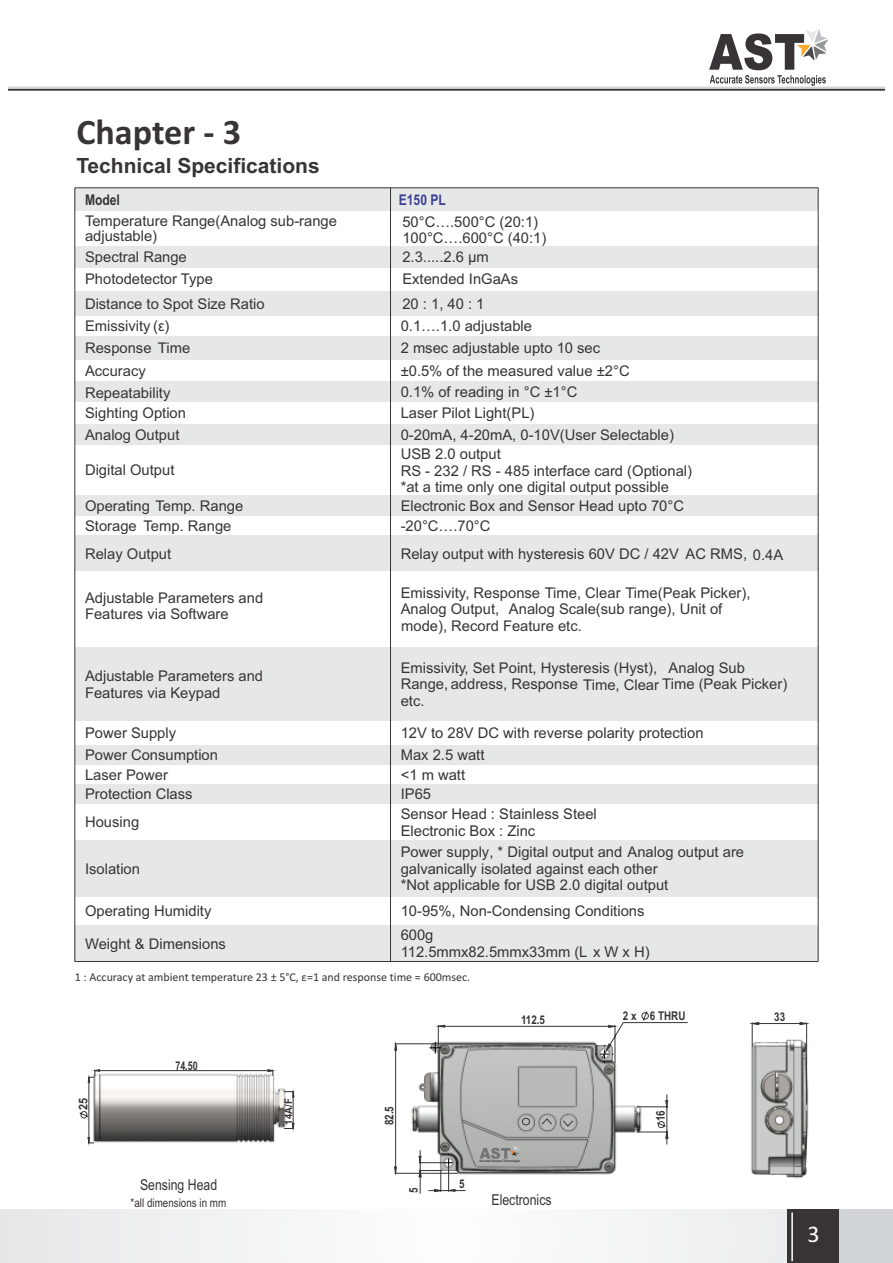
<style>
.page{position:relative;width:893px;height:1263px;background:#fff}
.page>*{position:absolute;margin:0;border:0;box-sizing:border-box;transform-origin:0 0}
.t1{font:700 36.15px "Calibri";color:#383336}
.t2{font:24px "Calibri";color:#fff}
.t3{font:700 21px "Arial";color:#383336}
.t4{font:15px "Arial Narrow";color:#383336}
.t5{font:14.7px/16.6px "Arial";color:#383336}
.t6{font:700 14.7px "Arial Narrow";color:#3d4094}
.t7{font:700 14.7px "Arial Narrow";color:#383336}
.t8{font:12px "Calibri";color:#383336}
.t9{font:700 12px "Arial Narrow";color:#383336}
.t10{font:12px "Arial Narrow";color:#383336}
.t11{font:700 12px "Arial Narrow";color:#383336;scale:.91 1}
.t12{font:700 12px "Arial Narrow";color:#383336;scale:1.1 1}
.t13{font:700 10.65px "Arial Narrow";color:#383336;scale:1.1 1}
.t14{font:700 3.3px "Arial Narrow";color:#383336}
</style>
<div class="page">
<svg style="left:709px;top:29px;width:119px;height:57px"></svg>
<hr style="left:8px;top:88px;width:877px;height:3px;background:#383336">
<div style="left:0;top:1209px;width:893px;height:54px;background:#f3f4f4"></div>
<div style="left:788px;top:1209px;width:105px;height:54px;background:#d1d4d6"></div>
<div style="left:788px;top:1209px;width:51px;height:54px;background:#383336"></div>
<hr style="left:791px;top:1212px;width:2px;height:49px;background:#fff">
<hr style="left:8px;top:87px;width:877px;height:2px;background:#d1d4d6">
<svg style="left:79px;top:1069px;width:216px;height:75px"></svg>
<img style="left:750px;top:1033px;width:59px;height:146px">
<hr style="left:806px;top:1023px;width:1px;height:80px;background:#383336">
<svg style="left:751px;top:1022px;width:56px;height:23px"></svg>
<svg style="left:394px;top:1011px;width:294px;height:182px"></svg>
<div style="left:75px;top:336px;width:743px;height:24px;background:#e6e8e8"></div>
<div style="left:75px;top:784px;width:743px;height:20px;background:#e6e8e8"></div>
<div style="left:75px;top:424px;width:743px;height:21px;background:#e6e8e8"></div>
<div style="left:75px;top:840px;width:743px;height:57px;background:#e6e8e8"></div>
<div style="left:75px;top:535px;width:743px;height:36px;background:#e6e8e8"></div>
<div style="left:75px;top:925px;width:743px;height:36px;background:#e6e8e8"></div>
<div style="left:75px;top:291px;width:743px;height:25px;background:#e6e8e8"></div>
<div style="left:75px;top:745px;width:743px;height:19px;background:#e6e8e8"></div>
<div style="left:75px;top:496px;width:743px;height:20px;background:#e6e8e8"></div>
<div style="left:75px;top:246px;width:743px;height:21px;background:#e6e8e8"></div>
<div style="left:75px;top:381px;width:743px;height:21px;background:#e6e8e8"></div>
<div style="left:75px;top:188px;width:743px;height:23px;background:#e6e8e8"></div>
<div style="left:75px;top:647px;width:743px;height:74px;background:#e6e8e8"></div>
<hr style="left:390px;top:188px;width:1px;height:773px;background:#383336">
<hr style="left:75px;top:961px;width:743px;height:1px;background:#383336">
<hr style="left:818px;top:188px;width:1px;height:773px;background:#383336">
<hr style="left:75px;top:187px;width:743px;height:1px;background:#383336">
<hr style="left:74px;top:188px;width:1px;height:773px;background:#383336">
<h1 class="t1" style="left:76px;top:116px;width:166px">Chapter - 3</h1>
<h3 class="t3" style="left:76px;top:157px;width:245px">Technical Specifications</h3>
<p class="t7" style="left:85px;top:194px;width:36px">Model</p>
<p class="t6" style="left:399px;top:194px;width:49px">E150 PL</p>
<p class="t5" style="left:85px;top:214px;width:254px;line-height:15px">Temperature Range(Analog sub-range adjustable)</p>
<p class="t5" style="left:85px;top:247px;width:129px;line-height:22.5px">Spectral Range<br>Photodetector Type</p>
<p class="t5" style="left:85px;top:294px;width:181px;line-height:21.8px">Distance to Spot Size Ratio<br>Emissivity (ε)<br>Response Time<br>Accuracy<br>Repeatability<br>Sighting Option<br>Analog Output</p>
<p class="t5" style="left:85px;top:463px;width:91px">Digital Output</p>
<p class="t5" style="left:85px;top:497px;width:160px;line-height:19.8px">Operating Temp. Range<br>Storage Temp. Range</p>
<p class="t5" style="left:85px;top:546px;width:88px">Relay Output</p>
<p class="t5" style="left:85px;top:590px;width:180px">Adjustable Parameters and<br>Features via Software</p>
<p class="t5" style="left:402px;top:214px;width:145px">50°C….500°C (20:1)<br>100°C….600°C (40:1)</p>
<p class="t5" style="left:402px;top:247px;width:117px;line-height:22.5px">2.3.....2.6 µm<br>Extended InGaAs</p>
<p class="t5" style="left:401px;top:293px;width:230px;line-height:22.5px">20 : 1, 40 : 1<br>0.1….1.0 adjustable<br>2 msec adjustable upto 10 sec ±0.5% of the measured value ±2°C</p>
<p class="t5" style="left:401px;top:382px;width:178px;line-height:21.3px">0.1% of reading in °C ±1°C<br>Laser Pilot Light(PL)</p>
<p class="t5" style="left:401px;top:447px;width:293px">USB 2.0 output<br>RS - 232 / RS - 485 interface card (Optional) *at a time only one digital output possible</p>
<p class="t5" style="left:401px;top:497px;width:285px;line-height:19.8px">Electronic Box and Sensor Head upto 70°C -20°C….70°C</p>
<p class="t5" style="left:401px;top:546px;width:384px">Relay output with hysteresis 60V DC / 42V AC RMS, 0.4A</p>
<p class="t5" style="left:401px;top:585px;width:351px">Emissivity, Response Time, Clear Time(Peak Picker),<br>Analog Output, Analog Scale(sub range), Unit of mode), Record Feature etc.</p>
<p class="t5" style="left:401px;top:660px;width:388px">Emissivity, Set Point, Hysteresis (Hyst), Analog Sub<br>Range, address, Response Time, Clear Time (Peak Picker) etc.</p>
<p class="t5" style="left:401px;top:723px;width:304px;line-height:22.2px">12V to 28V DC with reverse polarity protection<br>Max 2.5 watt</p>
<p class="t5" style="left:401px;top:766px;width:198px;line-height:19.6px">&lt;1 m watt<br>IP65<br>Sensor Head : Stainless Steel</p>
<p class="t5" style="left:401px;top:821px;width:345px;line-height:21.3px">Electronic Box : Zinc<br>Power supply, * Digital output and Analog output are</p>
<p class="t5" style="left:401px;top:862px;width:269px">galvanically isolated against each other *Not applicable for USB 2.0 digital output</p>
<p class="t5" style="left:401px;top:900px;width:245px;line-height:23.9px">10-95%, Non-Condensing Conditions<br>600g</p>
<p class="t5" style="left:401px;top:945px;width:250px">112.5mmx82.5mmx33mm (L x W x H)</p>
<p class="t5" style="left:401px;top:427px;width:275px">0-20mA, 4-20mA, 0-10V(User Selectable)</p>
<p class="t5" style="left:85px;top:669px;width:180px">Adjustable Parameters and<br>Features via Keypad</p>
<p class="t5" style="left:85px;top:723px;width:134px;line-height:22.2px">Power Supply<br>Power Consumption</p>
<p class="t5" style="left:85px;top:766px;width:109px;line-height:19.8px">Laser Power<br>Protection Class</p>
<p class="t5" style="left:85px;top:815px;width:56px">Housing</p>
<p class="t5" style="left:85px;top:862px;width:56px">Isolation</p>
<p class="t5" style="left:85px;top:896px;width:142px;line-height:32.2px">Operating Humidity<br>Weight &amp; Dimensions</p>
<p class="t8" style="left:75px;top:972px;width:397px">1 : Accuracy at ambient temperature 23 ± 5°C, ε=1 and response time = 600msec.</p>
<p class="t9" style="left:521px;top:1015px;width:26px">112.5</p>
<p class="t12" style="left:79px;top:1110px;width:12px;rotate:-90deg">25</p>
<p class="t11" style="left:175px;top:1061px;width:26px">74.50</p>
<p class="t4" style="left:140px;top:1179px;width:79px">Sensing Head</p>
<p class="t10" style="left:131px;top:1198px;width:97px">*all dimensions in mm</p>
<p class="t13" style="left:284px;top:1124px;width:25px;rotate:-90deg">14A/F</p>
<p class="t9" style="left:385px;top:1125px;width:21px;rotate:-90deg">82.5</p>
<p class="t9" style="left:409px;top:1193px;width:7px;rotate:-90deg">5</p>
<p class="t9" style="left:459px;top:1179px;width:7px">5</p>
<p class="t14" style="left:480px;top:1160px;width:42px">Accurate Sensors Technologies</p>
<p class="t4" style="left:491px;top:1193px;width:62px">Electronics</p>
<p class="t9" style="left:623px;top:1011px;width:64px">2 x 6 THRU</p>
<p class="t9" style="left:656px;top:1121px;width:12px;rotate:-90deg">16</p>
<p class="t9" style="left:774px;top:1012px;width:12px">33</p>
<h2 class="t2" style="left:807px;top:1224px;width:14px">3</h2>
</div>
